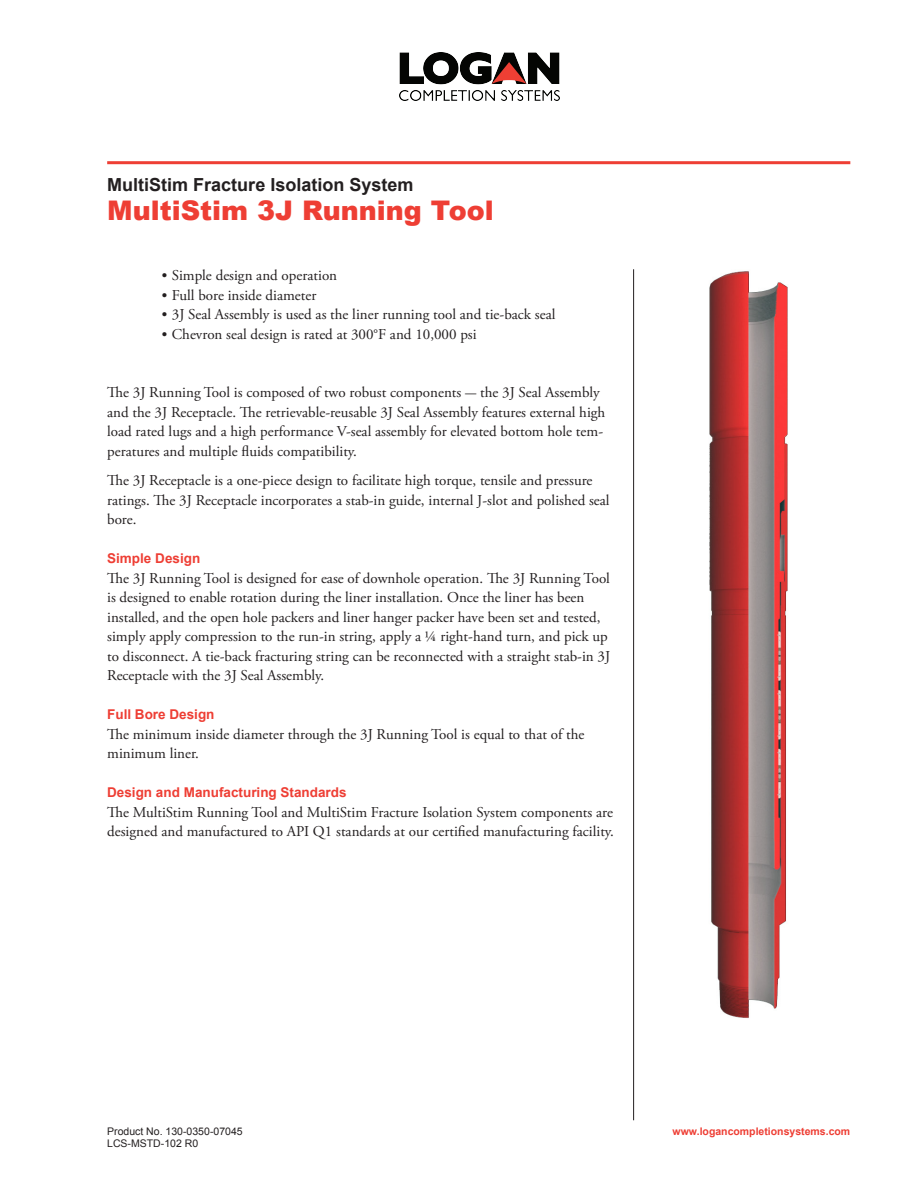
<style>
.page{position:relative;width:917px;height:1188px;background:#fff}
.page>*{position:absolute;margin:0;border:0;box-sizing:border-box;transform-origin:0 0}
.t1{font:900 27px "Arial";color:#ee3e34}
.t2{font:700 18px "Arial";color:#231f20}
.t3{font:15px/19.5px "Adobe Garamond Pro";color:#231f20}
.t4{font:700 13.5px "Arial";color:#ee3e34}
.t5{font:10.5px/12.6px "Arial";color:#231f20}
.t6{font:700 10.5px "Arial";color:#ee3e34}
</style>
<div class="page">
<hr style="left:107px;top:161px;width:743px;height:3px;background:#ee3e34">
<img style="left:400px;top:53px;width:159px;height:48px">
<hr style="left:633px;top:269px;width:1px;height:851px;background:#231f20">
<img style="left:709px;top:271px;width:79px;height:747px">
<p class="t2" style="left:107px;top:172px;width:308px">MultiStim Fracture Isolation System</p>
<h1 class="t1" style="left:107px;top:191px;width:388px">MultiStim 3J Running Tool</h1>
<p class="t3" style="left:161px;top:266px;width:177px">• Simple design and operation</p>
<p class="t3" style="left:161px;top:286px;width:157px">• Full bore inside diameter</p>
<p class="t3" style="left:161px;top:305px;width:395px">• 3J Seal Assembly is used as the liner running tool and tie-back seal</p>
<p class="t3" style="left:161px;top:325px;width:317px">• Chevron seal design is rated at 300°F and 10,000 psi</p>
<p class="t3" style="left:107px;top:383px;width:499px">The 3J Running Tool is composed of two robust components - the 3J Seal Assembly and the 3J Receptacle. The retrievable-reusable 3J Seal Assembly features external high load rated lugs and a high performance V-seal assembly for elevated bottom hole tem&shy;peratures and multiple fluids compatibility.</p>
<p class="t3" style="left:107px;top:471px;width:504px">The 3J Receptacle is a one-piece design to facilitate high torque, tensile and pressure ratings. The 3J Receptacle incorporates a stab-in guide, internal J-slot and polished seal bore.</p>
<p class="t4" style="left:107px;top:549px;width:95px">Simple Design</p>
<p class="t3" style="left:107px;top:568px;width:504px">The 3J Running Tool is designed for ease of downhole operation. The 3J Running Tool is designed to enable rotation during the liner installation. Once the liner has been installed, and the open hole packers and liner hanger packer have been set and tested, simply apply compression to the run-in string, apply a ¼ right-hand turn, and pick up to disconnect. A tie-back fracturing string can be reconnected with a straight stab-in 3J Receptacle with the 3J Seal Assembly.</p>
<p class="t4" style="left:107px;top:705px;width:109px">Full Bore Design</p>
<p class="t3" style="left:107px;top:724px;width:478px">The minimum inside diameter through the 3J Running Tool is equal to that of the minimum liner.</p>
<p class="t4" style="left:107px;top:783px;width:241px">Design and Manufacturing Standards</p>
<p class="t3" style="left:107px;top:802px;width:508px">The MultiStim Running Tool and MultiStim Fracture Isolation System components are designed and manufactured to API Q1 standards at our certified manufacturing facility.</p>
<p class="t5" style="left:107px;top:1124px;width:137px">Product No. 130-0350-07045<br>LCS-MSTD-102 R0</p>
<p class="t6" style="left:672px;top:1123px;width:179px">www.logancompletionsystems.com</p>
</div>
